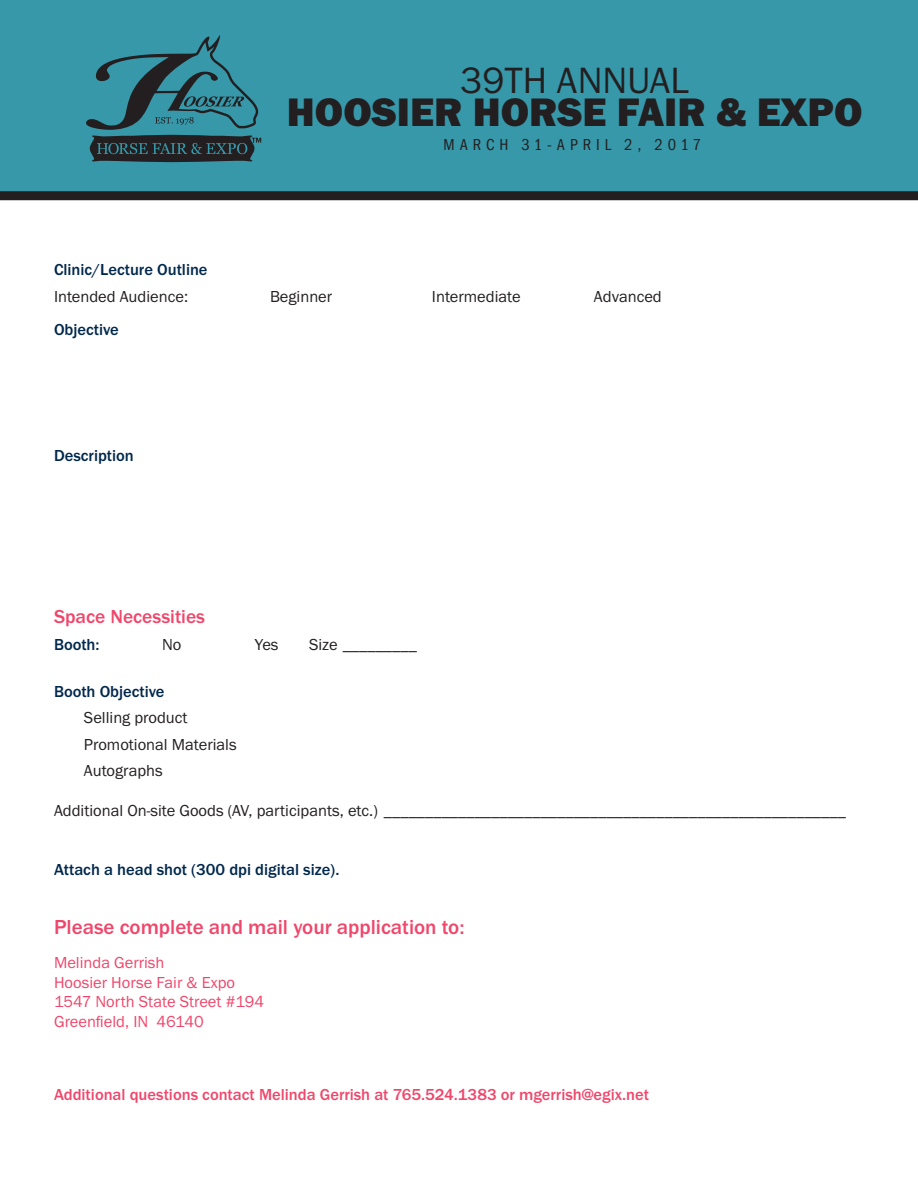
<style>
.page{position:relative;width:918px;height:1188px;background:#fff}
.page>*{position:absolute;margin:0;border:0;box-sizing:border-box;transform-origin:0 0}
.t1{font:800 41.25px "FS Franklin Gothic H";color:#231f20}
.t2{font:37.95px "FS Franklin Gothic";color:#231f20}
.t3{font:700 21px "FS Franklin Gothic";color:#ef476b}
.t4{font:700 19.5px "FS Franklin Gothic";color:#ef476b}
.Body_Copy{font:16.5px "FS Franklin Gothic";color:#231f20}
.t5{font:16.5px/19.8px "FS Franklin Gothic";color:#ef476b}
.Body_Copy-2{font:700 16.5px "FS Franklin Gothic";color:#00284c}
.body_copy{font:700 16.5px "FS Franklin Gothic";color:#ef476b}
.t6{font:16.5px "FS Franklin Gothic Cond";letter-spacing:.3em;color:#231f20}
.Paragraph_Style_1{font:16.5px "FS Franklin Gothic";color:#231f20}
.Paragraph_Style_2{font:700 16.5px "FS Franklin Gothic";color:#00284c}
.Paragraph_Style_1-2{font:700 16.5px "FS Franklin Gothic";color:#00284c}
</style>
<div class="page">
<div style="left:0;top:0;width:918px;height:200px;background:#3798aa"></div>
<svg style="left:86px;top:35px;width:175px;height:127px;background:#30707c"></svg>
<h2 class="t2" style="left:460px;top:59px;width:231px">39TH ANNUAL</h2>
<h1 class="t1" style="left:287px;top:88px;width:577px">HOOSIER HORSE FAIR &amp; EXPO</h1>
<p class="t6" style="left:444px;top:135px;width:259px">MARCH 31-APRIL 2, 2017</p>
<p class="Body_Copy-2" style="left:54px;top:260px;width:155px">Clinic/Lecture Outline</p>
<p class="Body_Copy" style="left:54px;top:287px;width:136px">Intended Audience:</p>
<p class="Body_Copy" style="left:270px;top:287px;width:64px">Beginner</p>
<p class="Body_Copy" style="left:432px;top:287px;width:90px">Intermediate</p>
<p class="Body_Copy" style="left:594px;top:287px;width:69px">Advanced</p>
<p class="Body_Copy-2" style="left:54px;top:320px;width:66px">Objective</p>
<p class="Body_Copy-2" style="left:54px;top:447px;width:81px">Description</p>
<p class="t4" style="left:54px;top:606px;width:153px">Space Necessities</p>
<p class="Paragraph_Style_1-2" style="left:54px;top:635px;width:47px">Booth:</p>
<p class="Paragraph_Style_1" style="left:162px;top:635px;width:21px">No</p>
<p class="Paragraph_Style_1" style="left:255px;top:635px;width:25px">Yes</p>
<p class="Paragraph_Style_1" style="left:309px;top:635px;width:109px">Size _________</p>
<p class="Paragraph_Style_2" style="left:54px;top:682px;width:112px">Booth Objective</p>
<p class="Body_Copy" style="left:84px;top:709px;width:105px">Selling product</p>
<p class="Body_Copy" style="left:84px;top:735px;width:154px">Promotional Materials</p>
<p class="Body_Copy" style="left:84px;top:762px;width:80px">Autographs</p>
<p class="Body_Copy" style="left:54px;top:801px;width:793px">Additional On-site Goods (AV, participants, etc.) ________________________________________________________</p>
<p class="Body_Copy-2" style="left:54px;top:861px;width:287px">Attach a head shot (300 dpi digital size).</p>
<p class="t3" style="left:54px;top:916px;width:412px">Please complete and mail your application to:</p>
<p class="t5" style="left:54px;top:953px;width:212px">Melinda Gerrish<br>Hoosier Horse Fair &amp; Expo<br>1547 North State Street #194<br>Greenfield, IN 46140</p>
<p class="body_copy" style="left:54px;top:1085px;width:597px">Additional questions contact Melinda Gerrish at 765.524.1383 or mgerrish@egix.net</p>
</div>
